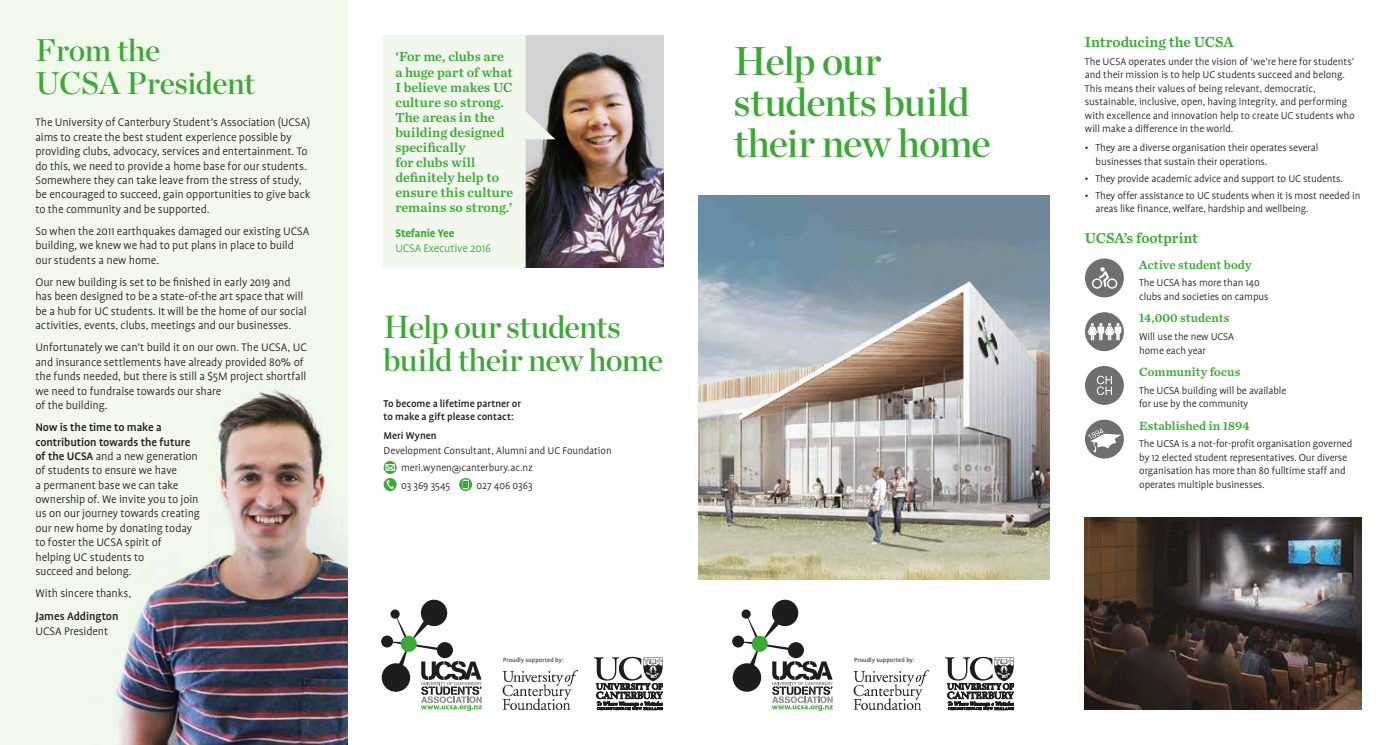
<style>
.page{position:relative;width:1397px;height:745px;background:#fff}
.page>*{position:absolute;margin:0;border:0;box-sizing:border-box;transform-origin:0 0}
.t1{font:40px/41.2px "Chronicle Display Semi";letter-spacing:-.03em;color:#3aaa35}
.t2{font:31.88px/33.8px "Chronicle Display Semi";letter-spacing:-.03em;color:#3aaa35}
.t3{font:31.25px/33.8px "Chronicle Display Semi";letter-spacing:-.01em;color:#3aaa35}
.t4{font:15px "Chronicle Text G4 Semi";color:#3aaa35}
.t5{font:13.75px/15px "Chronicle Text G2 Semi";color:#3aaa35}
.t6{font:300 12.5px/14.4px "Profile Pro";letter-spacing:-.01em;color:#1d1d1b}
.t7{font:12.5px "Chronicle Text G4 Semi";letter-spacing:.005em;color:#3aaa35}
.t8{font:300 12.5px "Profile Pro";letter-spacing:-.01em;color:#3aaa35}
.t9{font:500 12.5px "Profile Pro";letter-spacing:-.01em;color:#1d1d1b}
.t10{font:700 12.5px "Profile Pro";letter-spacing:-.01em;color:#3aaa35}
.t11{font:300 11.25px/13.5px "Profile Pro";letter-spacing:-.01em;color:#1d1d1b}
.t12{font:500 11.25px/13.5px "Profile Pro";letter-spacing:-.005em;color:#1d1d1b}
.t13{font:6.88px "Profile Pro";letter-spacing:.02em;color:#1d1d1b}
.s1{font-weight:500}
</style>
<div class="page">
<img style="left:698px;top:195px;width:350px;height:384px">
<img style="left:555px;top:35px;width:108px;height:232px">
<div style="left:421px;top:599px;width:26px;height:26px;background:#1d1d1b;border-radius:50%"></div>
<svg style="left:413px;top:620px;width:15px;height:18px"></svg>
<svg style="left:415px;top:644px;width:22px;height:5px"></svg>
<svg style="left:399px;top:650px;width:8px;height:14px"></svg>
<div style="left:381px;top:635px;width:12px;height:12px;background:#1d1d1b;border-radius:50%"></div>
<svg style="left:392px;top:617px;width:14px;height:26px"></svg>
<div style="left:381px;top:662px;width:29px;height:29px;background:#1d1d1b;border-radius:50%"></div>
<div style="left:437px;top:641px;width:16px;height:16px;background:#1d1d1b;border-radius:50%"></div>
<div style="left:390px;top:609px;width:9px;height:9px;background:#1d1d1b;border-radius:50%"></div>
<div style="left:400px;top:635px;width:16px;height:16px;background:#3aaa35;border-radius:50%"></div>
<svg style="left:421px;top:661px;width:60px;height:49px"></svg>
<svg style="left:594px;top:656px;width:68px;height:53px"></svg>
<img style="left:502px;top:670px;width:76px;height:40px">
<svg style="left:383px;top:35px;width:172px;height:232px;background:#dde1d9"></svg>
<svg style="left:383px;top:460px;width:13px;height:13px"></svg>
<svg style="left:385px;top:463px;width:10px;height:7px"></svg>
<svg style="left:383px;top:477px;width:13px;height:13px"></svg>
<svg style="left:386px;top:479px;width:8px;height:9px"></svg>
<svg style="left:459px;top:477px;width:13px;height:13px"></svg>
<div style="left:463px;top:479px;width:5px;height:10px;border:1px solid #fff"></div>
<svg style="left:463px;top:480px;width:4px;height:8px"></svg>
<div style="left:1084px;top:258px;width:39px;height:39px;background:#706f6f;border-radius:50%"></div>
<div style="left:1091px;top:278px;width:10px;height:10px;border:1px solid #fff;border-radius:50%"></div>
<div style="left:1106px;top:278px;width:11px;height:10px;border:1px solid #fff;border-radius:50%"></div>
<svg style="left:1096px;top:267px;width:14px;height:21px"></svg>
<div style="left:1084px;top:312px;width:39px;height:39px;background:#706f6f;border-radius:50%"></div>
<div style="left:1114px;top:326px;width:7px;height:7px;border:1px solid #fff"></div>
<svg style="left:1086px;top:323px;width:33px;height:16px"></svg>
<div style="left:1084px;top:366px;width:39px;height:38px;background:#706f6f;border-radius:50%"></div>
<svg style="left:1096px;top:375px;width:15px;height:20px"></svg>
<div style="left:1084px;top:419px;width:39px;height:39px;background:#706f6f;border-radius:50%"></div>
<svg style="left:1087px;top:428px;width:34px;height:24px"></svg>
<img style="left:1084px;top:517px;width:277px;height:192px">
<img style="left:0;top:0;width:347px;height:744px">
<div style="left:771px;top:599px;width:27px;height:26px;background:#1d1d1b;border-radius:50%"></div>
<div style="left:732px;top:635px;width:12px;height:12px;background:#1d1d1b;border-radius:50%"></div>
<svg style="left:732px;top:662px;width:29px;height:29px"></svg>
<div style="left:741px;top:609px;width:9px;height:9px;background:#1d1d1b;border-radius:50%"></div>
<svg style="left:743px;top:617px;width:89px;height:93px"></svg>
<svg style="left:945px;top:656px;width:68px;height:53px"></svg>
<img style="left:853px;top:670px;width:76px;height:40px">
<h3 class="t3" style="left:35px;top:30px;width:221px">From the<br>UCSA President</h3>
<p class="t6" style="left:35px;top:116px;width:276px">The University of Canterbury Student’s Association (UCSA) aims to create the best student experience possible by providing clubs, advocacy, services and entertainment. To do this, we need to provide a home base for our students.<br>Somewhere they can take leave from the stress of study, be encouraged to succeed, gain opportunities to give back to the community and be supported.</p>
<p class="t6" style="left:35px;top:224px;width:275px">So when the 2011 earthquakes damaged our existing UCSA building, we knew we had to put plans in place to build our students a new home.</p>
<p class="t6" style="left:35px;top:275px;width:273px">Our new building is set to be finished in early 2019 and has been designed to be a state-of-the art space that will be a hub for UC students. It will be the home of our social activities, events, clubs, meetings and our businesses.</p>
<p class="t6" style="left:35px;top:340px;width:273px">Unfortunately we can’t build it on our own. The UCSA, UC and insurance settlements have already provided 80% of the funds needed, but there is still a $5M project shortfall we need to fundraise towards our share<br>of the building.</p>
<p class="t6" style="left:35px;top:420px;width:166px"><span class="s1">Now is the time to make a contribution towards the future of the UCSA</span> and a new generation of students to ensure we have<br>a permanent base we can take ownership of. We invite you to join us on our journey towards creating our new home by donating today to foster the UCSA spirit of helping UC students to<br>succeed and belong.</p>
<p class="t6" style="left:35px;top:586px;width:97px">With sincere thanks,</p>
<p class="t9" style="left:35px;top:608px;width:85px">James Addington</p>
<p class="t6" style="left:35px;top:624px;width:74px">UCSA President</p>
<p class="t5" style="left:395px;top:49px;width:119px">‘For me, clubs are a huge part of what<br>I believe makes UC culture so strong.<br>The areas in the building designed specifically<br>for clubs will definitely help to ensure this culture remains so strong.’</p>
<p class="t10" style="left:395px;top:226px;width:61px">Stefanie Yee</p>
<p class="t8" style="left:395px;top:241px;width:97px">UCSA Executive 2016</p>
<h2 class="t2" style="left:383px;top:307px;width:281px">Help our students build their new home</h2>
<p class="t12" style="left:383px;top:396px;width:139px">To become a lifetime partner or to make a gift please contact:</p>
<p class="t12" style="left:383px;top:429px;width:55px">Meri Wynen</p>
<p class="t11" style="left:401px;top:442px;width:212px;line-height:17px;text-indent:-17px">Development Consultant, Alumni and UC Foundation meri.wynen@canterbury.ac.nz<br>03 369 3545</p>
<p class="t11" style="left:476px;top:478px;width:58px">027 406 0363</p>
<p class="t13" style="left:503px;top:655px;width:62px">Proudly supported by:</p>
<h1 class="t1" style="left:733px;top:37px;width:258px">Help our students build their new home</h1>
<p class="t13" style="left:854px;top:655px;width:62px">Proudly supported by:</p>
<p class="t4" style="left:1084px;top:30px;width:150px">Introducing the UCSA</p>
<p class="t11" style="left:1084px;top:55px;width:271px">The UCSA operates under the vision of ‘we’re here for students’ and their mission is to help UC students succeed and belong.<br>This means their values of being relevant, democratic, sustainable, inclusive, open, having integrity, and performing with excellence and innovation help to create UC students who will make a difference in the world.</p>
<p class="t11" style="left:1095px;top:141px;width:224px;text-indent:-11px">• They are a diverse organisation their operates several businesses that sustain their operations.</p>
<p class="t11" style="left:1084px;top:172px;width:259px">• They provide academic advice and support to UC students.</p>
<p class="t11" style="left:1095px;top:189px;width:266px;text-indent:-11px">• They offer assistance to UC students when it is most needed in areas like finance, welfare, hardship and wellbeing.</p>
<p class="t4" style="left:1084px;top:226px;width:115px">UCSA’s footprint</p>
<p class="t7" style="left:1138px;top:254px;width:114px">Active student body</p>
<p class="t11" style="left:1138px;top:276px;width:131px">The UCSA has more than 140 clubs and societies on campus</p>
<p class="t7" style="left:1138px;top:308px;width:92px">14,000 students</p>
<p class="t11" style="left:1138px;top:330px;width:96px">Will use the new UCSA home each year</p>
<p class="t7" style="left:1138px;top:362px;width:103px">Community focus</p>
<p class="t11" style="left:1138px;top:384px;width:149px">The UCSA building will be available for use by the community</p>
<p class="t7" style="left:1138px;top:415px;width:112px">Established in 1894</p>
<p class="t11" style="left:1138px;top:437px;width:215px">The UCSA is a not-for-profit organisation governed by 12 elected student representatives. Our diverse organisation has more than 80 fulltime staff and operates multiple businesses.</p>
</div>
